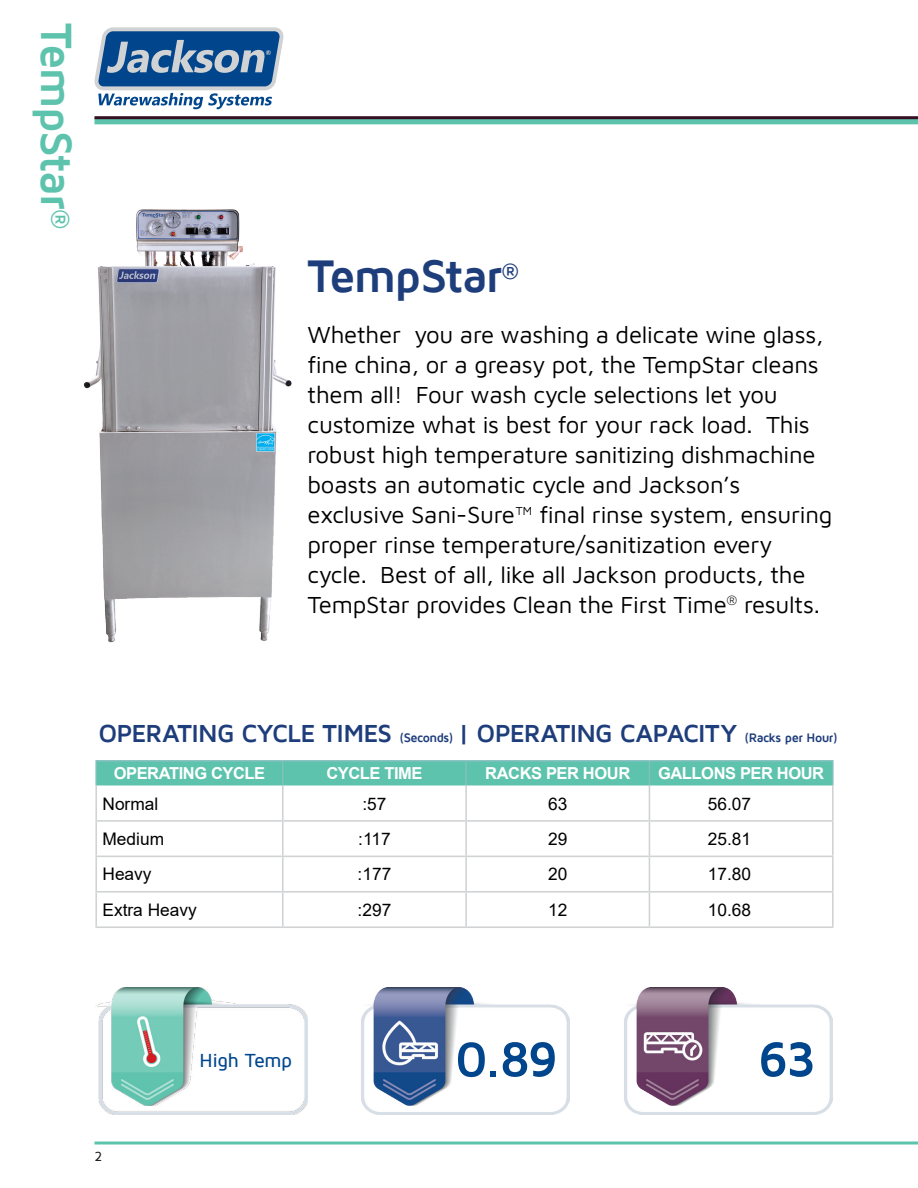
<style>
.page{position:relative;width:918px;height:1188px;background:#fff}
.page>*{position:absolute;margin:0;border:0;box-sizing:border-box;transform-origin:0 0}
.t1{font:700 51px "Maven Pro";color:#01468c}
.t2{font:700 46.95px "Maven Pro";letter-spacing:-.05em;color:#1e3d7b}
.t3{font:700 45px "Maven Pro";letter-spacing:-.05em;color:#5dc3ad}
.t4{font:700 25.35px "Maven Pro";letter-spacing:-.03em;color:#1e3d7b}
.t5{font:24px/30px "Maven Pro";letter-spacing:-.01em;color:#000}
.t6{font:500 19.5px "Maven Pro";letter-spacing:-.035em;color:#01468c}
.t7{font:17.4px "Arial";color:#000}
.t8{font:700 16.5px "Arial";letter-spacing:-.025em;color:#fff}
.t9{font:500 13.5px "Maven Pro";color:#231f20}
.s1{font-size:12.75px}
</style>
<div class="page">
<svg style="left:94px;top:27px;width:190px;height:82px"></svg>
<hr style="left:94px;top:1142px;width:824px;height:3px;background:#5dc3ad">
<svg style="left:94px;top:119px;width:824px;height:5px;background:#5bbba7"></svg>
<hr style="left:94px;top:116px;width:824px;height:3px;background:#360e21">
<div style="left:97px;top:762px;width:735px;height:23px;background:#5dc3ad"></div>
<hr style="left:95px;top:760px;width:188px;height:2px;background:#81bfbe">
<hr style="left:95px;top:762px;width:2px;height:23px;background:#81bfbe">
<hr style="left:283px;top:760px;width:183px;height:2px;background:#81bfbe">
<hr style="left:466px;top:760px;width:183px;height:2px;background:#81bfbe">
<hr style="left:649px;top:760px;width:185px;height:2px;background:#81bfbe">
<hr style="left:832px;top:762px;width:2px;height:23px;background:#81bfbe">
<hr style="left:95px;top:785px;width:2px;height:35px;background:#d1d2d4">
<hr style="left:282px;top:785px;width:2px;height:35px;background:#d1d2d4">
<hr style="left:465px;top:785px;width:2px;height:35px;background:#d1d2d4">
<hr style="left:649px;top:785px;width:1px;height:35px;background:#d1d2d4">
<hr style="left:832px;top:785px;width:2px;height:35px;background:#d1d2d4">
<hr style="left:95px;top:820px;width:188px;height:2px;background:#d1d2d4">
<hr style="left:95px;top:822px;width:2px;height:34px;background:#d1d2d4">
<hr style="left:283px;top:820px;width:183px;height:2px;background:#d1d2d4">
<hr style="left:282px;top:822px;width:2px;height:34px;background:#d1d2d4">
<hr style="left:466px;top:820px;width:183px;height:2px;background:#d1d2d4">
<hr style="left:465px;top:822px;width:2px;height:34px;background:#d1d2d4">
<hr style="left:649px;top:820px;width:185px;height:2px;background:#d1d2d4">
<hr style="left:649px;top:822px;width:1px;height:34px;background:#d1d2d4">
<hr style="left:832px;top:822px;width:2px;height:34px;background:#d1d2d4">
<hr style="left:95px;top:856px;width:188px;height:1px;background:#d1d2d4">
<hr style="left:95px;top:857px;width:2px;height:34px;background:#d1d2d4">
<hr style="left:283px;top:856px;width:183px;height:1px;background:#d1d2d4">
<hr style="left:282px;top:857px;width:2px;height:34px;background:#d1d2d4">
<hr style="left:466px;top:856px;width:183px;height:1px;background:#d1d2d4">
<hr style="left:465px;top:857px;width:2px;height:34px;background:#d1d2d4">
<hr style="left:649px;top:856px;width:185px;height:1px;background:#d1d2d4">
<hr style="left:649px;top:857px;width:1px;height:34px;background:#d1d2d4">
<hr style="left:832px;top:857px;width:2px;height:34px;background:#d1d2d4">
<hr style="left:95px;top:891px;width:188px;height:2px;background:#d1d2d4">
<hr style="left:95px;top:893px;width:2px;height:33px;background:#d1d2d4">
<hr style="left:283px;top:891px;width:183px;height:2px;background:#d1d2d4">
<hr style="left:282px;top:893px;width:2px;height:33px;background:#d1d2d4">
<hr style="left:466px;top:891px;width:183px;height:2px;background:#d1d2d4">
<hr style="left:465px;top:893px;width:2px;height:33px;background:#d1d2d4">
<hr style="left:649px;top:891px;width:185px;height:2px;background:#d1d2d4">
<hr style="left:649px;top:893px;width:1px;height:33px;background:#d1d2d4">
<hr style="left:832px;top:893px;width:2px;height:33px;background:#d1d2d4">
<hr style="left:95px;top:926px;width:188px;height:2px;background:#d1d2d4">
<hr style="left:283px;top:926px;width:183px;height:2px;background:#d1d2d4">
<hr style="left:466px;top:926px;width:183px;height:2px;background:#d1d2d4">
<hr style="left:649px;top:926px;width:185px;height:2px;background:#d1d2d4">
<img style="left:83px;top:209px;width:209px;height:434px">
<img style="left:97px;top:987px;width:211px;height:127px">
<img style="left:361px;top:987px;width:209px;height:127px">
<img style="left:624px;top:987px;width:208px;height:127px">
<h3 class="t3" style="left:80px;top:23px;width:208px;rotate:90deg">TempStar<sup>®</sup></h3>
<h2 class="t2" style="left:308px;top:251px;width:213px">TempStar<sup>®</sup></h2>
<p class="t5" style="left:308px;top:318px;width:526px">Whether you are washing a delicate wine glass, fine china, or a greasy pot, the TempStar cleans them all! Four wash cycle selections let you customize what is best for your rack load. This robust high temperature sanitizing dishmachine boasts an automatic cycle and Jackson’s exclusive Sani-Sure™ final rinse system, ensuring proper rinse temperature/sanitization every cycle. Best of all, like all Jackson products, the TempStar provides Clean the First Time<sup>®</sup> results.</p>
<p class="t4" style="left:98px;top:720px;width:741px">OPERATING CYCLE TIMES <span class="s1">(Seconds)</span> | OPERATING CAPACITY <span class="s1">(Racks per Hour)</span></p>
<p class="t8" style="left:114px;top:762px;width:153px">OPERATING CYCLE</p>
<p class="t8" style="left:326px;top:762px;width:98px">CYCLE TIME</p>
<p class="t8" style="left:485px;top:762px;width:146px">RACKS PER HOUR</p>
<p class="t8" style="left:658px;top:762px;width:168px">GALLONS PER HOUR</p>
<p class="t7" style="left:103px;top:791px;width:57px">Normal</p>
<p class="t7" style="left:362px;top:791px;width:26px">:57</p>
<p class="t7" style="left:548px;top:791px;width:21px">63</p>
<p class="t7" style="left:708px;top:791px;width:45px">56.07</p>
<p class="t7" style="left:103px;top:827px;width:63px">Medium</p>
<p class="t7" style="left:358px;top:827px;width:34px">:117</p>
<p class="t7" style="left:548px;top:827px;width:21px">29</p>
<p class="t7" style="left:708px;top:827px;width:45px">25.81</p>
<p class="t7" style="left:103px;top:862px;width:51px">Heavy</p>
<p class="t7" style="left:358px;top:862px;width:35px">:177</p>
<p class="t7" style="left:548px;top:862px;width:21px">20</p>
<p class="t7" style="left:708px;top:862px;width:45px">17.80</p>
<p class="t7" style="left:103px;top:898px;width:96px">Extra Heavy</p>
<p class="t7" style="left:358px;top:898px;width:35px">:297</p>
<p class="t7" style="left:548px;top:898px;width:21px">12</p>
<p class="t7" style="left:708px;top:898px;width:45px">10.68</p>
<p class="t9" style="left:94px;top:1149px;width:9px">2</p>
<p class="t6" style="left:200px;top:1050px;width:94px">High Temp</p>
<h1 class="t1" style="left:455px;top:1032px;width:105px">0.89</h1>
<h1 class="t1" style="left:758px;top:1032px;width:60px">63</h1>
</div>
